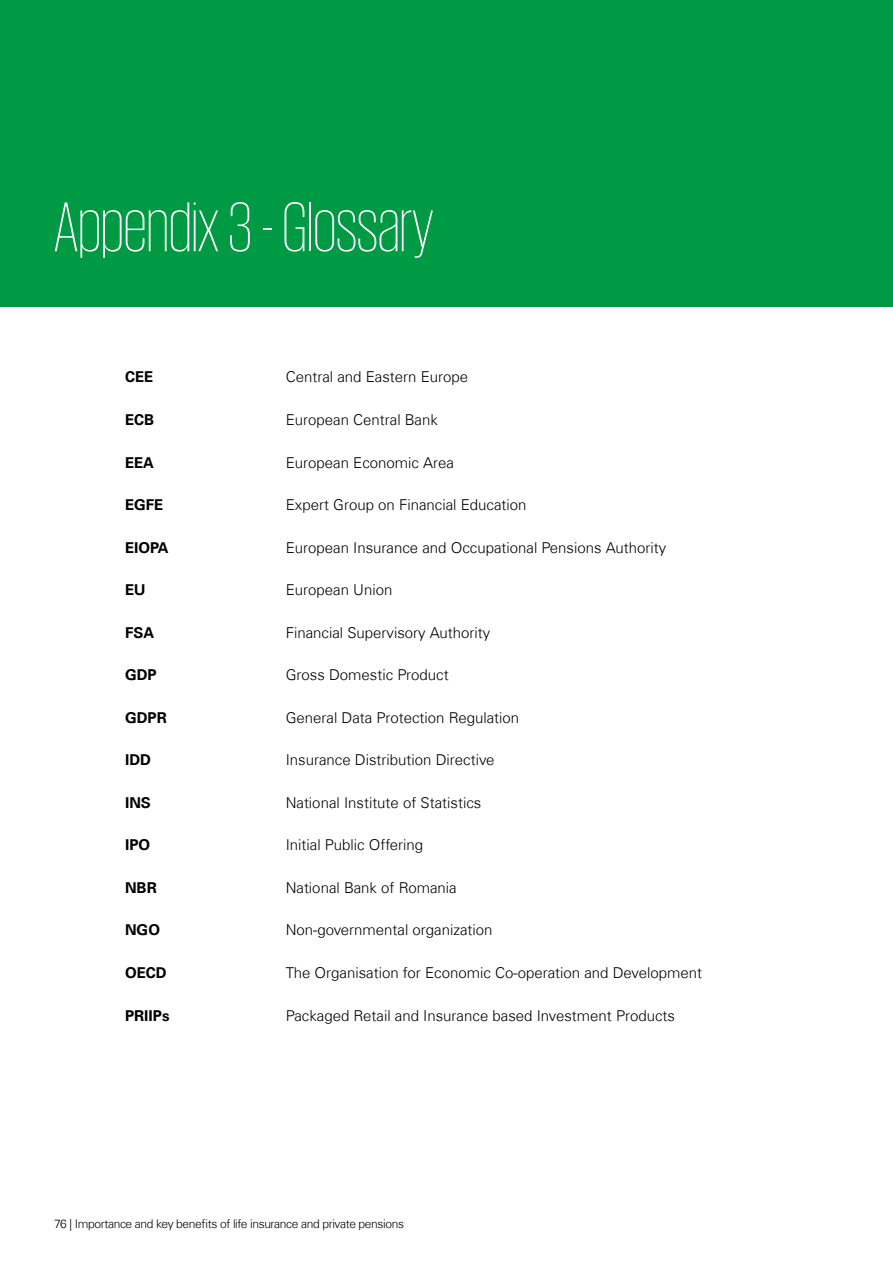
<style>
.page{position:relative;width:893px;height:1263px;background:#fff}
.page>*{position:absolute;margin:0;border:0;box-sizing:border-box;transform-origin:0 0}
.t1{font:200 72px "KPMG";color:#fff}
.t2{font:300 15px "Universfor KPMG";color:#000}
.t3{font:700 15px "Universfor KPMG";color:#000}
.t4{font:300 12px "Universfor KPMG";letter-spacing:-.03em;color:#000}
</style>
<div class="page">
<div style="left:0;top:0;width:893px;height:306px;background:#009a44"></div>
<h1 class="t1" style="left:54px;top:193px;width:381px">Appendix 3 - Glossary</h1>
<p class="t3" style="left:125px;top:368px;width:30px">CEE</p>
<p class="t2" style="left:286px;top:368px;width:184px">Central and Eastern Europe</p>
<p class="t3" style="left:125px;top:411px;width:31px">ECB</p>
<p class="t2" style="left:286px;top:411px;width:154px">European Central Bank</p>
<p class="t3" style="left:125px;top:453px;width:30px">EEA</p>
<p class="t2" style="left:286px;top:453px;width:170px">European Economic Area</p>
<p class="t3" style="left:125px;top:496px;width:40px">EGFE</p>
<p class="t2" style="left:286px;top:496px;width:242px">Expert Group on Financial Education</p>
<p class="t3" style="left:125px;top:538px;width:45px">EIOPA</p>
<p class="t2" style="left:286px;top:538px;width:382px">European Insurance and Occupational Pensions Authority</p>
<p class="t3" style="left:125px;top:581px;width:22px">EU</p>
<p class="t2" style="left:286px;top:581px;width:108px">European Union</p>
<p class="t3" style="left:125px;top:623px;width:30px">FSA</p>
<p class="t2" style="left:286px;top:623px;width:206px">Financial Supervisory Authority</p>
<p class="t3" style="left:125px;top:666px;width:33px">GDP</p>
<p class="t2" style="left:286px;top:666px;width:165px">Gross Domestic Product</p>
<p class="t3" style="left:125px;top:708px;width:43px">GDPR</p>
<p class="t2" style="left:286px;top:708px;width:235px">General Data Protection Regulation</p>
<p class="t3" style="left:125px;top:751px;width:27px">IDD</p>
<p class="t2" style="left:286px;top:751px;width:210px">Insurance Distribution Directive</p>
<p class="t3" style="left:125px;top:793px;width:27px">INS</p>
<p class="t2" style="left:286px;top:793px;width:197px">National Institute of Statistics</p>
<p class="t3" style="left:125px;top:836px;width:27px">IPO</p>
<p class="t2" style="left:286px;top:836px;width:139px">Initial Public Offering</p>
<p class="t3" style="left:125px;top:879px;width:33px">NBR</p>
<p class="t2" style="left:286px;top:878px;width:173px">National Bank of Romania</p>
<p class="t3" style="left:125px;top:921px;width:36px">NGO</p>
<p class="t2" style="left:286px;top:921px;width:208px">Non-governmental organization</p>
<p class="t3" style="left:125px;top:964px;width:43px">OECD</p>
<p class="t2" style="left:286px;top:963px;width:418px">The Organisation for Economic Co-operation and Development</p>
<p class="t3" style="left:125px;top:1007px;width:46px">PRIIPs</p>
<p class="t2" style="left:286px;top:1007px;width:391px">Packaged Retail and Insurance based Investment Products</p>
<p class="t4" style="left:54px;top:1216px;width:352px">76 | Importance and key benefits of life insurance and private pensions</p>
</div>
